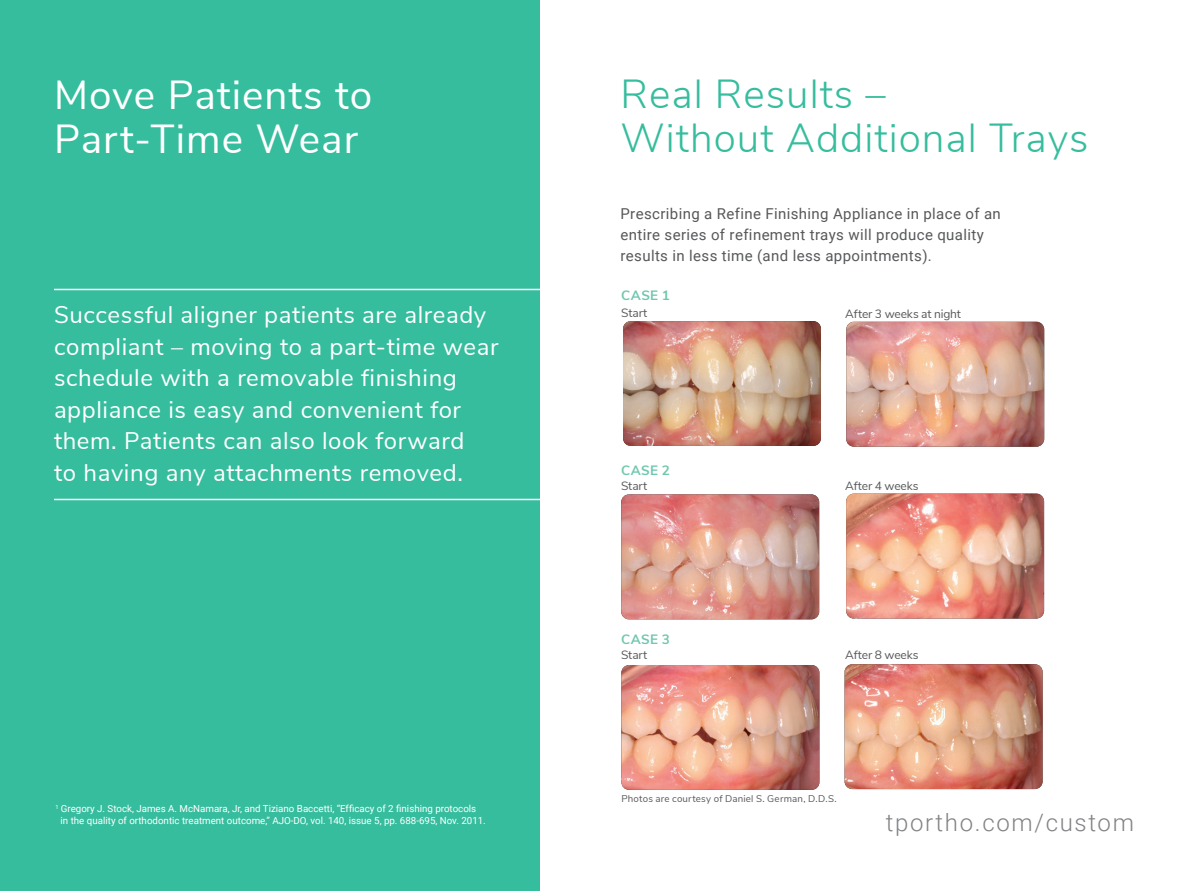
<style>
.page{position:relative;width:1188px;height:891px;background:#fff}
.page>*{position:absolute;margin:0;border:0;box-sizing:border-box;transform-origin:0 0}
.t1{font:300 40.5px/43.5px "Nunito Sans";letter-spacing:.025em;color:#35bd9d}
.t2{font:40.5px "Nunito Sans";letter-spacing:.025em;color:#fff}
.t3{font:24px/31.5px "Nunito Sans";letter-spacing:.025em;color:#fff}
.t4{font:300 24px "Roboto";letter-spacing:.07em;color:#808285}
.t5{font:15px/21px "Roboto";letter-spacing:.025em;color:#57585a}
.t6{font:700 13.5px "Nunito Sans";letter-spacing:.035em;color:#6fc7ae}
.t7{font:12px "Nunito Sans";letter-spacing:-.01em;color:#57585a}
.t8{font:9.75px/12px "Roboto";color:#fff}
.t9{font:9.75px "Nunito Sans";letter-spacing:.02em;color:#57585a}
</style>
<div class="page">
<div style="left:0;top:0;width:540px;height:891px;background:#35bd9d"></div>
<img style="left:623px;top:321px;width:198px;height:125px">
<img style="left:846px;top:322px;width:198px;height:125px">
<img style="left:621px;top:494px;width:198px;height:125px">
<img style="left:846px;top:494px;width:198px;height:125px">
<img style="left:621px;top:665px;width:198px;height:125px">
<img style="left:845px;top:664px;width:198px;height:125px">
<hr style="left:54px;top:289px;width:514px;height:1px;background:#fff">
<hr style="left:54px;top:499px;width:514px;height:1px;background:#fff">
<p class="t2" style="left:54px;top:65px;width:320px">Move Patients to</p>
<p class="t2" style="left:54px;top:109px;width:306px">Part-Time Wear</p>
<p class="t3" style="left:54px;top:298px;width:446px">Successful aligner patients are already compliant – moving to a part-time wear schedule with a removable finishing appliance is easy and convenient for them. Patients can also look forward<br>to having any attachments removed.</p>
<p class="t1" style="left:620px;top:70px;width:469px">Real Results –<br>Without Additional Trays</p>
<p class="t5" style="left:620px;top:203px;width:382px">Prescribing a Refine Finishing Appliance in place of an entire series of refinement trays will produce quality results in less time (and less appointments).</p>
<p class="t6" style="left:621px;top:286px;width:50px">CASE 1</p>
<p class="t7" style="left:621px;top:304px;width:28px">Start</p>
<p class="t7" style="left:845px;top:305px;width:117px">After 3 weeks at night</p>
<p class="t6" style="left:621px;top:460px;width:50px">CASE 2</p>
<p class="t7" style="left:621px;top:477px;width:28px">Start</p>
<p class="t7" style="left:845px;top:477px;width:75px">After 4 weeks</p>
<p class="t6" style="left:621px;top:629px;width:50px">CASE 3</p>
<p class="t7" style="left:621px;top:646px;width:28px">Start</p>
<p class="t7" style="left:845px;top:646px;width:75px">After 8 weeks</p>
<p class="t9" style="left:621px;top:792px;width:217px">Photos are courtesy of Daniel S. German, D.D.S.</p>
<p class="t8" style="left:61px;top:802px;width:427px;text-indent:-5px"><sup>1</sup> Gregory J. Stock, James A. McNamara, Jr, and Tiziano Baccetti, “Efficacy of 2 finishing protocols in the quality of orthodontic treatment outcome,” AJO-DO, vol. 140, issue 5, pp. 688-695, Nov. 2011.</p>
<p class="t4" style="left:886px;top:806px;width:250px">tportho.com/custom</p>
</div>
